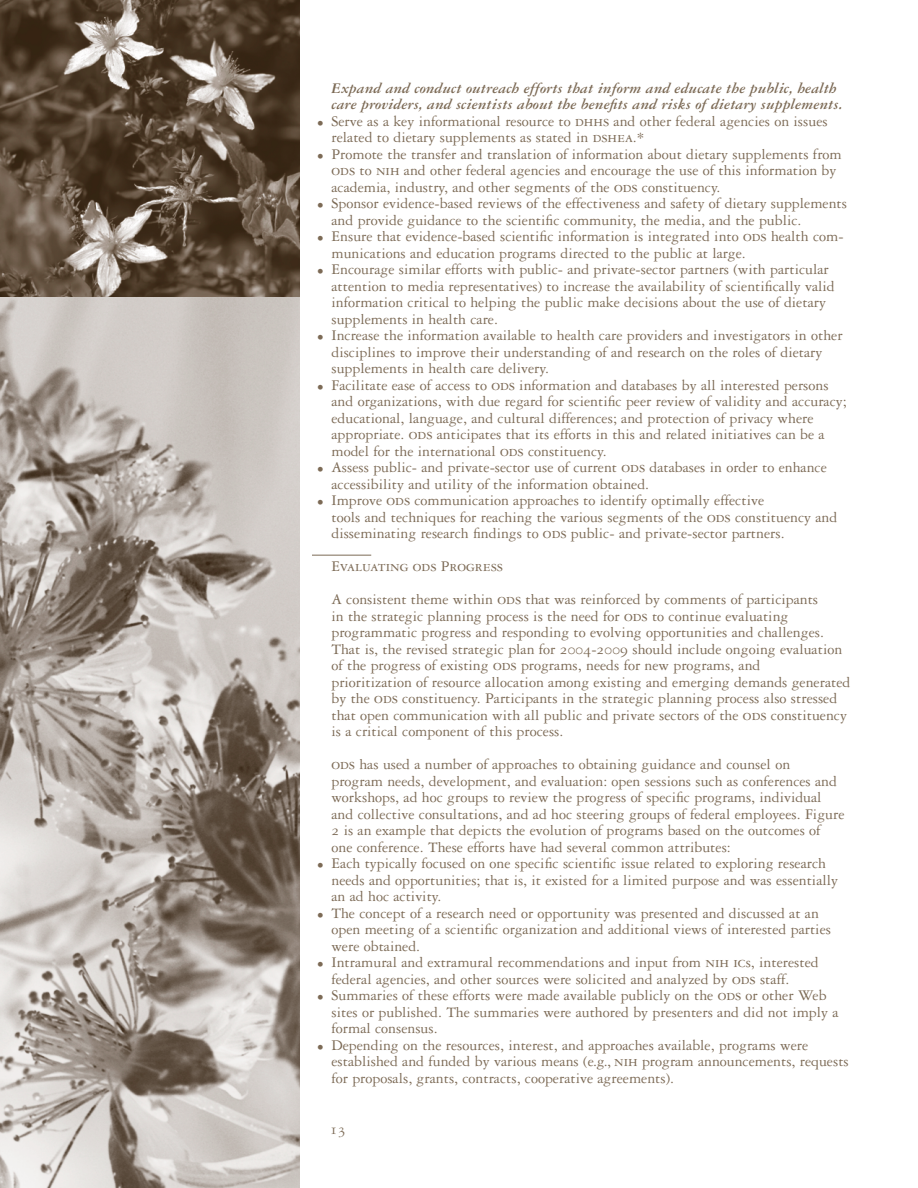
<style>
.page{position:relative;width:918px;height:1188px;background:#fff}
.page>*{position:absolute;margin:0;border:0;box-sizing:border-box;transform-origin:0 0}
.t1{font:15.75px/16.5px "Garamond Three";color:#7c6a55}
.t2{font:15.75px/16.5px "Garamond Three Bold Italic Os F";color:#7c6a55}
.t3{font:15.75px "Garamond Three SC";color:#7c6a55}
.s1{font-family:"Garamond Three SC"}
.s2{font-size:15px}
</style>
<div class="page">
<svg style="left:0;top:0;width:372px;height:1188px"></svg>
<p class="t1" style="left:316px;top:108px;width:9px;line-height:33px">• •</p>
<p class="t1" style="left:316px;top:190px;width:9px;line-height:33px;text-align:justify">• • •</p>
<p class="t1" style="left:316px;top:330px;width:9px">•</p>
<p class="t1" style="left:316px;top:380px;width:9px">•</p>
<p class="t1" style="left:316px;top:454px;width:9px;line-height:33px">• •</p>
<p class="t1" style="left:316px;top:858px;width:9px">•</p>
<p class="t1" style="left:316px;top:908px;width:9px">•</p>
<p class="t1" style="left:316px;top:949px;width:9px;line-height:33px">• •</p>
<p class="t1" style="left:316px;top:1040px;width:9px">•</p>
<p class="t2" style="left:332px;top:81px;width:513px">Expand and conduct outreach efforts that inform and educate the public, health care providers, and scientists about the benefits and risks of dietary supplements.</p>
<p class="t1" style="left:331px;top:114px;width:517px">Serve as a key informational resource to <span class="s1">dhhs</span> and other federal agencies on issues related to dietary supplements as stated in <span class="s1">dshea</span>.<span class="s2">*<br></span>Promote the transfer and translation of information about dietary supplements from <span class="s1">ods</span> to <span class="s1">nih</span> and other federal agencies and encourage the use of this information by academia, industry, and other segments of the <span class="s1">ods</span> constituency.<br>Sponsor evidence-based reviews of the effectiveness and safety of dietary supplements and provide guidance to the scientific community, the media, and the public.<br>Ensure that evidence-based scientific information is integrated into <span class="s1">ods</span> health com&shy;munications and education programs directed to the public at large.<br>Encourage similar efforts with public- and private-sector partners (with particular attention to media representatives) to increase the availability of scientifically valid information critical to helping the public make decisions about the use of dietary supplements in health care.<br>Increase the information available to health care providers and investigators in other disciplines to improve their understanding of and research on the roles of dietary supplements in health care delivery.<br>Facilitate ease of access to <span class="s1">ods</span> information and databases by all interested persons and organizations, with due regard for scientific peer review of validity and accuracy; educational, language, and cultural differences; and protection of privacy where appropriate. <span class="s1">ods</span> anticipates that its efforts in this and related initiatives can be a model for the international <span class="s1">ods</span> constituency.<br>Assess public- and private-sector use of current <span class="s1">ods</span> databases in order to enhance accessibility and utility of the information obtained.<br>Improve <span class="s1">ods</span> communication approaches to identify optimally effective<br>tools and techniques for reaching the various segments of the <span class="s1">ods</span> constituency and disseminating research findings to <span class="s1">ods</span> public- and private-sector partners.</p>
<p class="t3" style="left:331px;top:561px;width:173px">Evaluating ods Progress</p>
<p class="t1" style="left:331px;top:593px;width:520px">A consistent theme within <span class="s1">ods</span> that was reinforced by comments of participants<br>in the strategic planning process is the need for <span class="s1">ods</span> to continue evaluating programmatic progress and responding to evolving opportunities and challenges.<br>That is, the revised strategic plan for <span class="s1">2004-2009</span> should include ongoing evaluation of the progress of existing <span class="s1">ods</span> programs, needs for new programs, and<br>prioritization of resource allocation among existing and emerging demands generated by the <span class="s1">ods</span> constituency. Participants in the strategic planning process also stressed that open communication with all public and private sectors of the <span class="s1">ods</span> constituency is a critical component of this process.</p>
<p class="t1" style="left:331px;top:758px;width:519px"><span class="s1">ods</span> has used a number of approaches to obtaining guidance and counsel on<br>program needs, development, and evaluation: open sessions such as conferences and workshops, ad hoc groups to review the progress of specific programs, individual<br>and collective consultations, and ad hoc steering groups of federal employees. Figure <span class="s1">2</span> is an example that depicts the evolution of programs based on the outcomes of<br>one conference. These efforts have had several common attributes:<br>Each typically focused on one specific scientific issue related to exploring research needs and opportunities; that is, it existed for a limited purpose and was essentially an ad hoc activity.<br>The concept of a research need or opportunity was presented and discussed at an open meeting of a scientific organization and additional views of interested parties were obtained.<br>Intramural and extramural recommendations and input from <span class="s1">nih ic</span>s, interested federal agencies, and other sources were solicited and analyzed by <span class="s1">ods</span> staff.<br>Summaries of these efforts were made available publicly on the <span class="s1">ods</span> or other Web sites or published. The summaries were authored by presenters and did not imply a formal consensus.<br>Depending on the resources, interest, and approaches available, programs were established and funded by various means (e.g., <span class="s1">nih</span> program announcements, requests for proposals, grants, contracts, cooperative agreements).</p>
<p class="t3" style="left:330px;top:1124px;width:17px">13</p>
</div>
